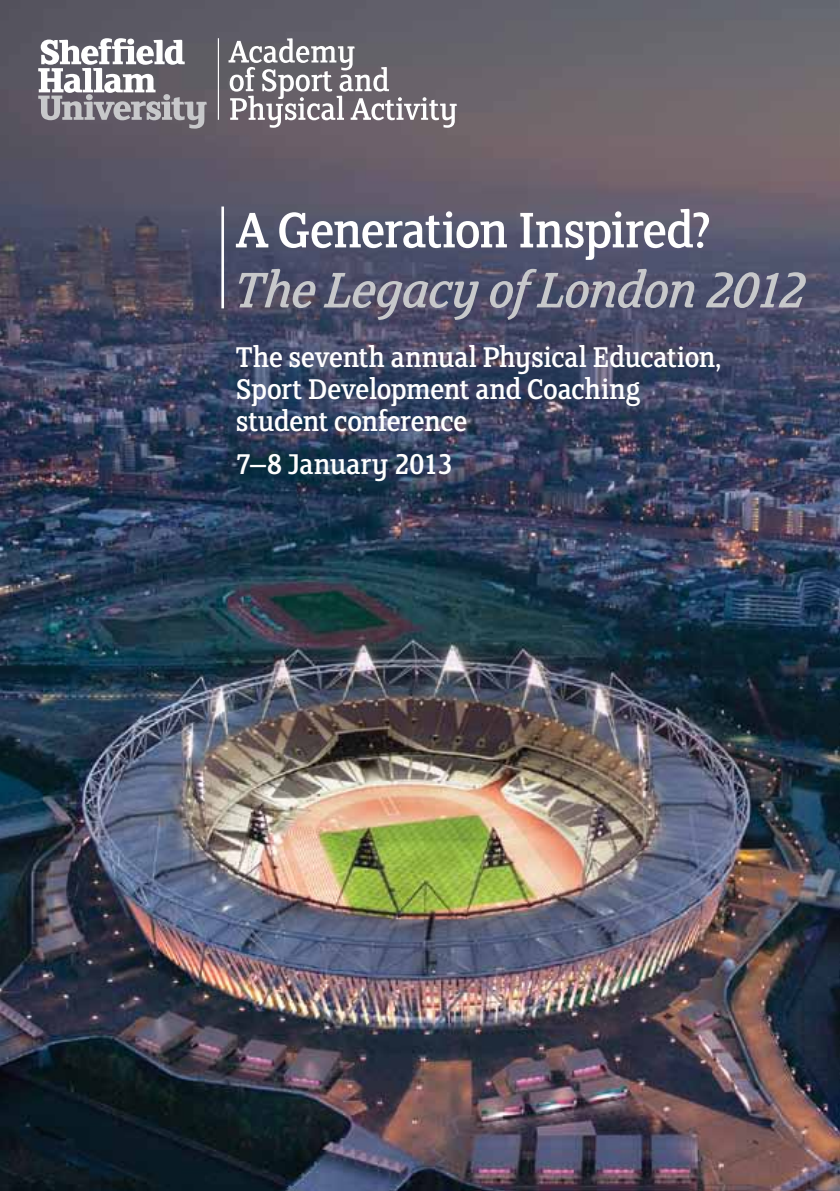
<style>
.page{position:relative;width:840px;height:1191px;background:#fff}
.page>*{position:absolute;margin:0;border:0;box-sizing:border-box;transform-origin:0 0}
.t1{font:italic 56px "FS Clerkenwell";letter-spacing:-.04em;color:#c7c8ca}
.t2{font:56px "FS Clerkenwell";letter-spacing:-.035em;color:#fff}
.t3{font:32px/32px "FS Clerkenwell";letter-spacing:-.03em;color:#fff}
</style>
<div class="page">
<img style="left:0;top:0;width:839px;height:1191px">
<hr style="left:221px;top:206px;width:3px;height:102px;background:#fff">
<svg style="left:38px;top:38px;width:169px;height:91px"></svg>
<svg style="left:228px;top:38px;width:228px;height:90px"></svg>
<hr style="left:218px;top:38px;width:1px;height:82px;background:#fff">
<h1 class="t2" style="left:235px;top:204px;width:477px">A Generation Inspired?</h1>
<h1 class="t1" style="left:235px;top:258px;width:572px">The Legacy of London 2012</h1>
<p class="t3" style="left:235px;top:342px;width:486px">The seventh annual Physical Education,<br>Sport Development and Coaching student conference</p>
<p class="t3" style="left:235px;top:449px;width:219px">7–8 January 2013</p>
</div>
